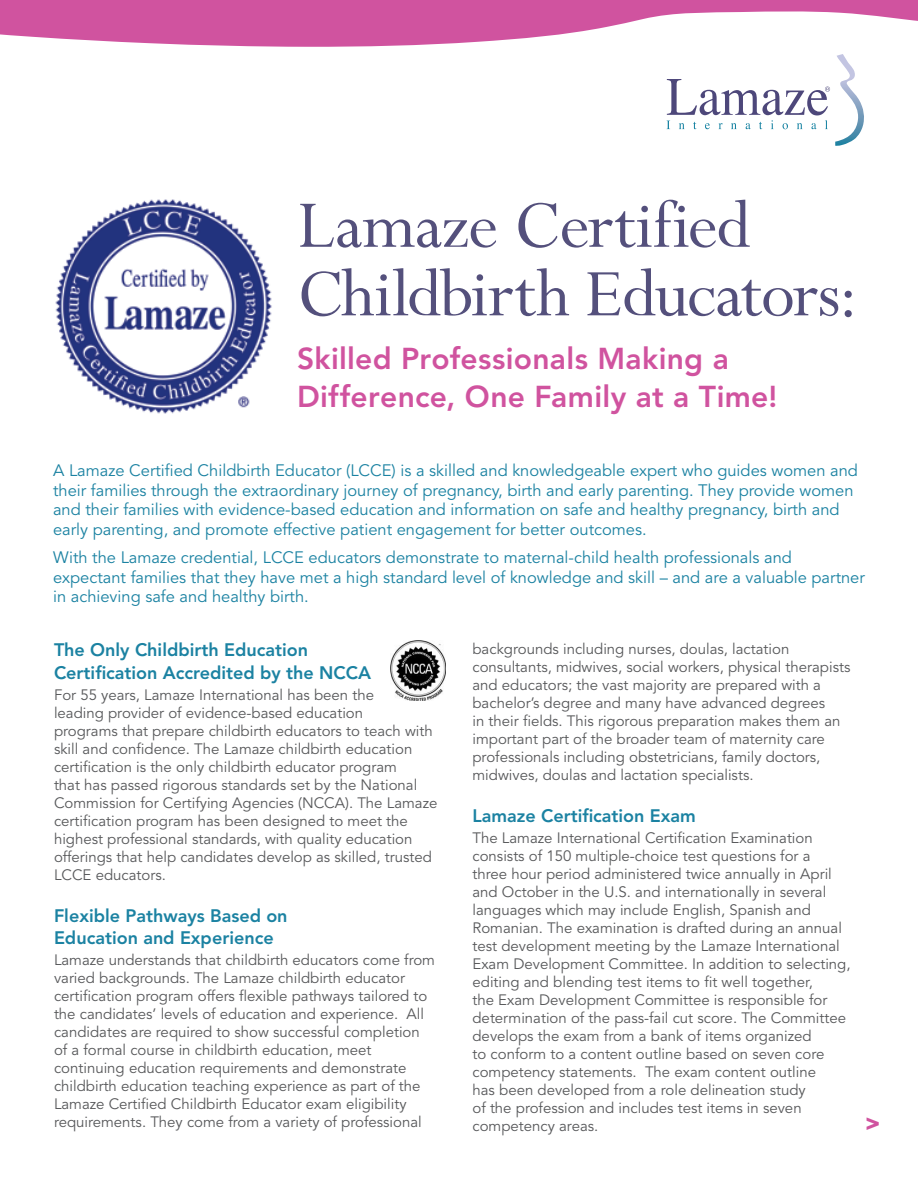
<style>
.page{position:relative;width:918px;height:1188px;background:#fff}
.page>*{position:absolute;margin:0;border:0;box-sizing:border-box;transform-origin:0 0}
.t1{font:75px/68.6px "Perpetua";letter-spacing:-.015em;color:#54507c}
.t2{font:800 30px/38.5px "Avenir LT Std";letter-spacing:.01em;color:#d0539f}
.t3{font:900 24px "Avenir LT Std";color:#d0539f}
.Subhead{font:800 18px/22.5px "Avenir LT Std";color:#1b82a2}
.Body{font:16.5px/19.5px "Avenir LT Std";color:#1b82a2}
.Body-2{font:15px/18px "Avenir LT Std";color:#57585a}
</style>
<div class="page">
<svg style="left:667px;top:54px;width:197px;height:92px"></svg>
<svg style="left:0;top:0;width:918px;height:47px"></svg>
<img style="left:55px;top:199px;width:217px;height:215px">
<img style="left:390px;top:641px;width:56px;height:59px">
<p class="t1" style="left:297px;top:189px;width:564px">Lamaze Certified<br>Childbirth Educators:</p>
<p class="t2" style="left:297px;top:339px;width:482px">Skilled Professionals Making a<br>Difference, One Family at a Time!</p>
<p class="Body" style="left:53px;top:461px;width:806px">A Lamaze Certified Childbirth Educator (LCCE) is a skilled and knowledgeable expert who guides women and their families through the extraordinary journey of pregnancy, birth and early parenting. They provide women and their families with evidence-based education and information on safe and healthy pregnancy, birth and early parenting, and promote effective patient engagement for better outcomes.</p>
<p class="Body" style="left:53px;top:548px;width:813px">With the Lamaze credential, LCCE educators demonstrate to maternal-child health professionals and expectant families that they have met a high standard level of knowledge and skill – and are a valuable partner in achieving safe and healthy birth.</p>
<p class="Subhead" style="left:54px;top:639px;width:319px">The Only Childbirth Education<br>Certification Accredited by the NCCA</p>
<p class="Body-2" style="left:54px;top:686px;width:385px">For 55 years, Lamaze International has been the<br>leading provider of evidence-based education<br>programs that prepare childbirth educators to teach with skill and confidence. The Lamaze childbirth education certification is the only childbirth educator program<br>that has passed rigorous standards set by the National Commission for Certifying Agencies (NCCA). The Lamaze certification program has been designed to meet the highest professional standards, with quality education offerings that help candidates develop as skilled, trusted LCCE educators.</p>
<p class="Subhead" style="left:54px;top:904px;width:235px">Flexible Pathways Based on<br>Education and Experience</p>
<p class="Body-2" style="left:54px;top:951px;width:383px">Lamaze understands that childbirth educators come from varied backgrounds. The Lamaze childbirth educator certification program offers flexible pathways tailored to the candidates’ levels of education and experience. All candidates are required to show successful completion of a formal course in childbirth education, meet continuing education requirements and demonstrate childbirth education teaching experience as part of the Lamaze Certified Childbirth Educator exam eligibility requirements. They come from a variety of professional</p>
<p class="Body-2" style="left:472px;top:640px;width:379px">backgrounds including nurses, doulas, lactation consultants, midwives, social workers, physical therapists and educators; the vast majority are prepared with a bachelor’s degree and many have advanced degrees<br>in their fields. This rigorous preparation makes them an important part of the broader team of maternity care professionals including obstetricians, family doctors, midwives, doulas and lactation specialists.</p>
<p class="Subhead" style="left:472px;top:804px;width:225px">Lamaze Certification Exam</p>
<p class="Body-2" style="left:472px;top:829px;width:380px">The Lamaze International Certification Examination consists of 150 multiple-choice test questions for a<br>three hour period administered twice annually in April and October in the U.S. and internationally in several languages which may include English, Spanish and Romanian. The examination is drafted during an annual test development meeting by the Lamaze International Exam Development Committee. In addition to selecting, editing and blending test items to fit well together,<br>the Exam Development Committee is responsible for determination of the pass-fail cut score. The Committee develops the exam from a bank of items organized<br>to conform to a content outline based on seven core competency statements. The exam content outline<br>has been developed from a role delineation study<br>of the profession and includes test items in seven competency areas.</p>
<p class="t3" style="left:865px;top:1109px;width:17px">&gt;</p>
</div>
